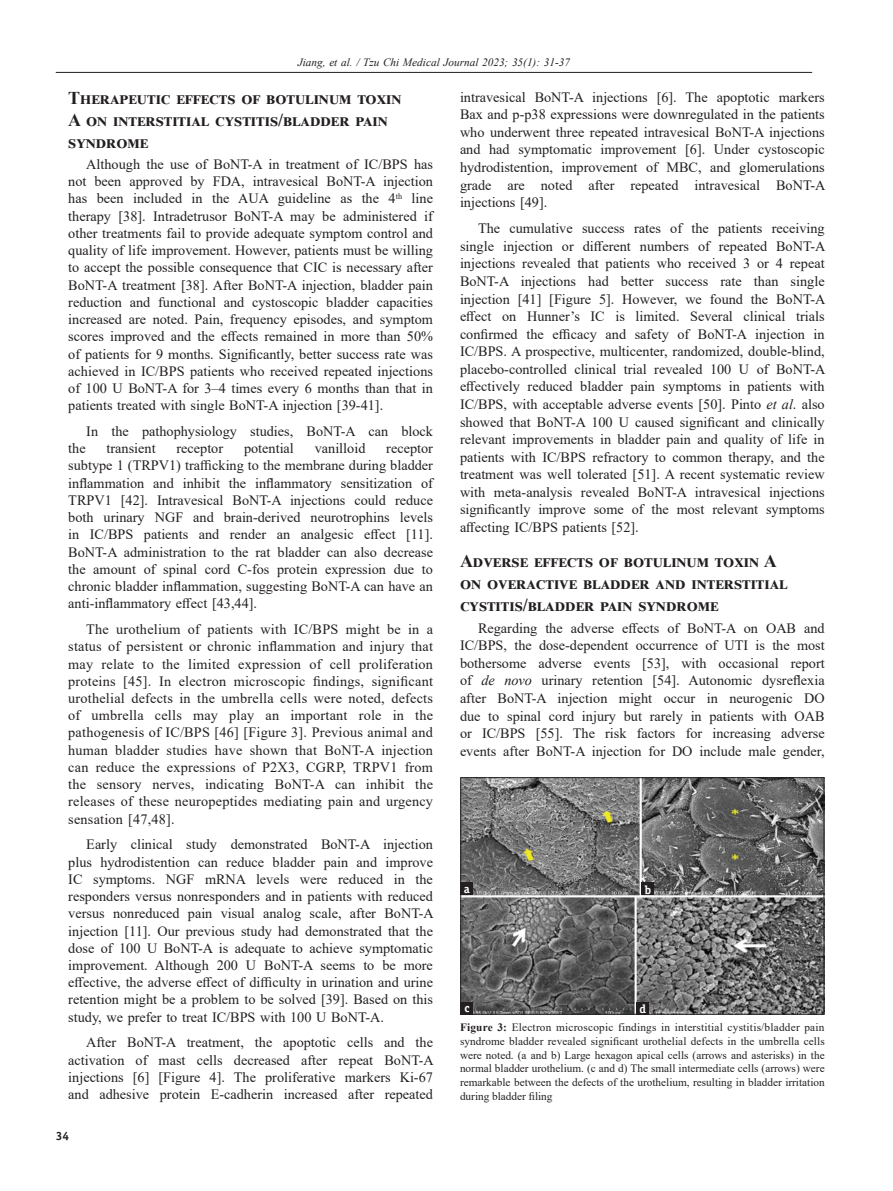
<style>
.page{position:relative;width:893px;height:1191px;background:#fff}
.page>*{position:absolute;margin:0;border:0;box-sizing:border-box;transform-origin:0 0}
.t1{font:700 18px/21.8px "Times New Roman";letter-spacing:.025em;color:#231f20}
.TX{font:14.25px/17.2px "Times New Roman";color:#231f20;text-align:justify}
.LABEL{font:700 12px "Officina Serif";color:#fff}
.t2{font:700 12px "Officina Serif";color:#231f20}
.FGC{font:11.25px/13.6px "Times New Roman";color:#231f20;text-align:justify}
.t3{font:italic 11.25px "Times New Roman";color:#231f20}
.s1{font-style:italic}
.s2{font-weight:700}
</style>
<div class="page">
<hr style="left:56px;top:72px;width:756px;height:1px;background:#231f20">
<img style="left:462px;top:779px;width:360px;height:233px">
<div style="left:460px;top:777px;width:364px;height:237px;border:1px solid #231f20"></div>
<div style="left:637px;top:1001px;width:12px;height:13px;background:#231f20"></div>
<div style="left:460px;top:1001px;width:13px;height:13px;background:#231f20"></div>
<div style="left:642px;top:882px;width:12px;height:13px;background:#231f20"></div>
<div style="left:460px;top:882px;width:13px;height:13px;background:#231f20"></div>
<p class="t3" style="left:298px;top:55px;width:274px">Jiang, et al. / Tzu Chi Medical Journal 2023; 35(1): 31‑37</p>
<h1 class="t1" style="left:68px;top:87px;width:335px">Therapeutic effects of botulinum toxin<br>A on interstitial cystitis/bladder pain syndrome</h1>
<p class="TX" style="left:68px;top:155px;width:366px;text-indent:18px">Although the use of BoNT‑A in treatment of IC/BPS has not been approved by FDA, intravesical BoNT‑A injection has been included in the AUA guideline as the 4<sup>th</sup> line therapy [38]. Intradetrusor BoNT‑A may be administered if other treatments fail to provide adequate symptom control and quality of life improvement. However, patients must be willing to accept the possible consequence that CIC is necessary after BoNT‑A treatment [38]. After BoNT‑A injection, bladder pain reduction and functional and cystoscopic bladder capacities increased are noted. Pain, frequency episodes, and symptom scores improved and the effects remained in more than 50% of patients for 9 months. Significantly, better success rate was achieved in IC/BPS patients who received repeated injections of 100 U BoNT‑A for 3–4 times every 6 months than that in patients treated with single BoNT‑A injection [39‑41].</p>
<p class="TX" style="left:86px;top:422px;width:348px">In the pathophysiology studies, BoNT‑A can block</p>
<p class="TX" style="left:68px;top:439px;width:19px">the</p>
<p class="TX" style="left:107px;top:439px;width:51px">transient</p>
<p class="TX" style="left:176px;top:439px;width:48px">receptor</p>
<p class="TX" style="left:244px;top:439px;width:51px">potential</p>
<p class="TX" style="left:315px;top:439px;width:52px">vanilloid</p>
<p class="TX" style="left:68px;top:439px;width:366px;text-indent:318px">receptor subtype 1 (TRPV1) trafficking to the membrane during bladder inflammation and inhibit the inflammatory sensitization of TRPV1 [42]. Intravesical BoNT‑A injections could reduce both urinary NGF and brain‑derived neurotrophins levels in IC/BPS patients and render an analgesic effect [11].<br>BoNT‑A administration to the rat bladder can also decrease the amount of spinal cord C‑fos protein expression due to chronic bladder inflammation, suggesting BoNT‑A can have an anti‑inflammatory effect [43,44].</p>
<p class="TX" style="left:68px;top:620px;width:366px;text-indent:18px">The urothelium of patients with IC/BPS might be in a status of persistent or chronic inflammation and injury that may relate to the limited expression of cell proliferation proteins [45]. In electron microscopic findings, significant urothelial defects in the umbrella cells were noted, defects of umbrella cells may play an important role in the pathogenesis of IC/BPS [46] [Figure 3]. Previous animal and human bladder studies have shown that BoNT‑A injection can reduce the expressions of P2X3, CGRP, TRPV1 from the sensory nerves, indicating BoNT‑A can inhibit the releases of these neuropeptides mediating pain and urgency sensation [47,48].</p>
<p class="TX" style="left:68px;top:835px;width:367px;text-indent:18px">Early clinical study demonstrated BoNT‑A injection plus hydrodistention can reduce bladder pain and improve IC symptoms. NGF mRNA levels were reduced in the responders versus nonresponders and in patients with reduced versus nonreduced pain visual analog scale, after BoNT‑A injection [11]. Our previous study had demonstrated that the dose of 100 U BoNT‑A is adequate to achieve symptomatic improvement. Although 200 U BoNT‑A seems to be more effective, the adverse effect of difficulty in urination and urine retention might be a problem to be solved [39]. Based on this study, we prefer to treat IC/BPS with 100 U BoNT‑A.</p>
<p class="TX" style="left:68px;top:1033px;width:367px;text-indent:18px">After BoNT‑A treatment, the apoptotic cells and the activation of mast cells decreased after repeat BoNT‑A injections [6] [Figure 4]. The proliferative markers Ki‑67 and adhesive protein E‑cadherin increased after repeated</p>
<p class="t2" style="left:56px;top:1128px;width:15px">34</p>
<p class="TX" style="left:460px;top:88px;width:367px">intravesical BoNT‑A injections [6]. The apoptotic markers Bax and p‑p38 expressions were downregulated in the patients who underwent three repeated intravesical BoNT‑A injections and had symptomatic improvement [6]. Under cystoscopic hydrodistention, improvement of MBC, and glomerulations grade are noted after repeated intravesical BoNT‑A injections [49].</p>
<p class="TX" style="left:460px;top:219px;width:367px;text-indent:18px">The cumulative success rates of the patients receiving single injection or different numbers of repeated BoNT‑A injections revealed that patients who received 3 or 4 repeat BoNT‑A injections had better success rate than single injection [41] [Figure 5]. However, we found the BoNT‑A effect on Hunner’s IC is limited. Several clinical trials confirmed the efficacy and safety of BoNT‑A injection in IC/BPS. A prospective, multicenter, randomized, double‑blind, placebo‑controlled clinical trial revealed 100 U of BoNT‑A effectively reduced bladder pain symptoms in patients with IC/BPS, with acceptable adverse events [50]. Pinto <span class="s1">et al</span>. also showed that BoNT‑A 100 U caused significant and clinically relevant improvements in bladder pain and quality of life in patients with IC/BPS refractory to common therapy, and the treatment was well tolerated [51]. A recent systematic review with meta‑analysis revealed BoNT‑A intravesical injections significantly improve some of the most relevant symptoms affecting IC/BPS patients [52].</p>
<h1 class="t1" style="left:460px;top:549px;width:326px">Adverse effects of botulinum toxin A on overactive bladder and interstitial cystitis/bladder pain syndrome</h1>
<p class="TX" style="left:460px;top:618px;width:366px;text-indent:18px">Regarding the adverse effects of BoNT‑A on OAB and IC/BPS, the dose‑dependent occurrence of UTI is the most bothersome adverse events [53], with occasional report of <span class="s1">de novo</span> urinary retention [54]. Autonomic dysreflexia after BoNT‑A injection might occur in neurogenic DO due to spinal cord injury but rarely in patients with OAB or IC/BPS [55]. The risk factors for increasing adverse events after BoNT‑A injection for DO include male gender,</p>
<p class="LABEL" style="left:464px;top:881px;width:7px">a</p>
<p class="LABEL" style="left:645px;top:882px;width:8px">b</p>
<p class="LABEL" style="left:464px;top:1000px;width:7px">c</p>
<p class="LABEL" style="left:640px;top:1001px;width:8px">d</p>
<p class="FGC" style="left:460px;top:1020px;width:366px"><span class="s2">Figure 3:</span> Electron microscopic findings in interstitial cystitis/bladder pain syndrome bladder revealed significant urothelial defects in the umbrella cells were noted. (a and b) Large hexagon apical cells (arrows and asterisks) in the normal bladder urothelium. (c and d) The small intermediate cells (arrows) were remarkable between the defects of the urothelium, resulting in bladder irritation during bladder filing</p>
</div>
